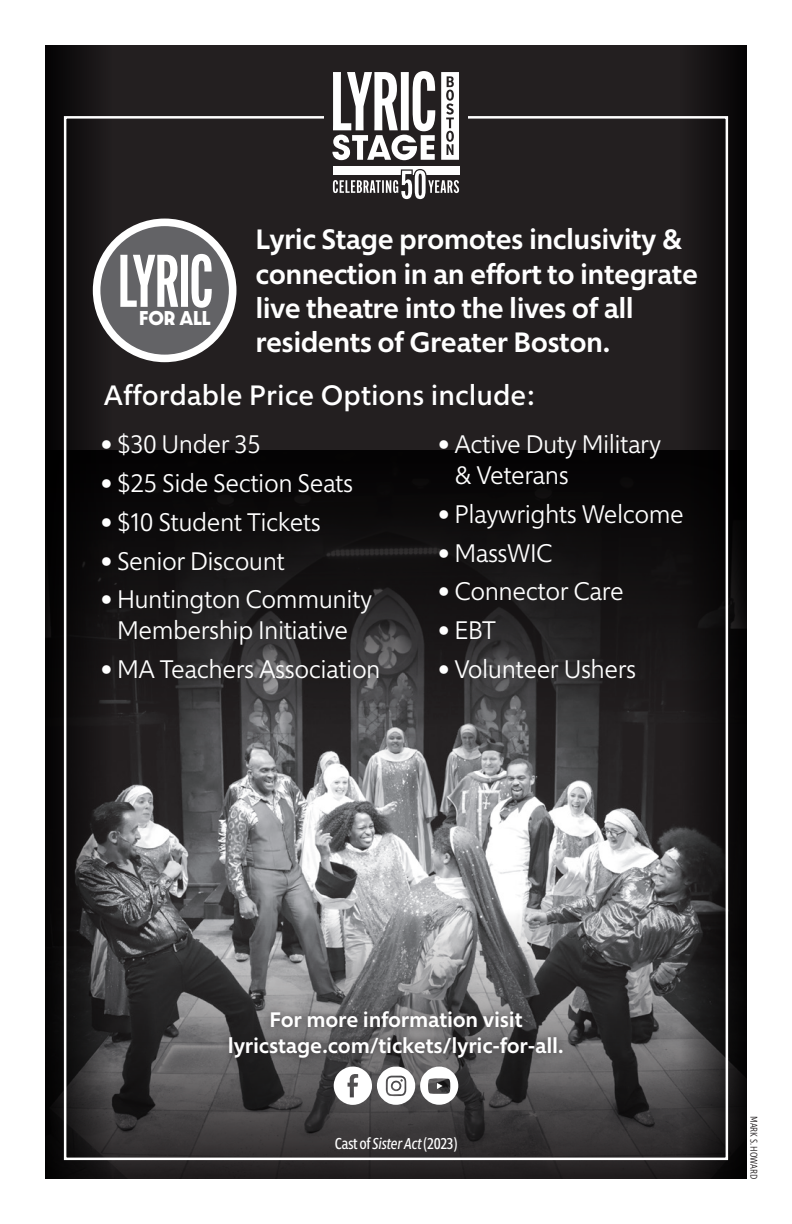
<style>
.page{position:relative;width:792px;height:1224px;background:#fff}
.page>*{position:absolute;margin:0;border:0;box-sizing:border-box;transform-origin:0 0}
.t1{font:600 28.6px/34.2px "Morandi";letter-spacing:-.02em;color:#fff}
.t2{font:500 28.6px "Morandi";color:#fff}
.t3{font:300 25.8px/30.8px "Morandi";letter-spacing:-.02em;color:#fff;text-align:center}
.t4{font:600 21.4px/25.6px "Morandi";letter-spacing:-.01em;color:#fff;text-align:center}
.t5{font:700 17px "Dazzle Unicase";color:#fff}
.t6{font:condensed 16px "Morandi";letter-spacing:-.025em;color:#fff}
.t7{font:300 condensed 10px "Morandi";color:#231f20}
.s1{font-style:italic}
</style>
<div class="page">
<div style="left:45px;top:45px;width:702px;height:1134px;background:#231f20"></div>
<img style="left:112px;top:724px;width:568px;height:186px">
<svg style="left:680px;top:45px;width:67px;height:865px;fill:#151314"></svg>
<svg style="left:112px;top:451px;width:635px;height:273px"></svg>
<svg style="left:45px;top:45px;width:67px;height:865px;fill:#110e0f"></svg>
<svg style="left:45px;top:910px;width:702px;height:269px"></svg>
<div style="left:221px;top:1003px;width:350px;height:62px;background:#231f20;opacity:.75"></div>
<div style="left:97px;top:222px;width:136px;height:136px;background:#636366;border-radius:50%"></div>
<div style="left:93px;top:219px;width:143px;height:143px;border:8px solid #fff;border-radius:50%"></div>
<svg style="left:120px;top:254px;width:92px;height:54px"></svg>
<svg style="left:334px;top:1067px;width:124px;height:38px;background:#b8b7b8"></svg>
<svg style="left:441px;top:72px;width:18px;height:88px;background:#d4d3d3"></svg>
<svg style="left:332px;top:71px;width:103px;height:89px"></svg>
<div style="left:333px;top:166px;width:126px;height:8px;background:#fff"></div>
<svg style="left:333px;top:169px;width:126px;height:31px"></svg>
<p class="t1" style="left:255px;top:220px;width:444px">Lyric Stage promotes inclusivity &amp; connection in an effort to integrate live theatre into the lives of all residents of Greater Boston.</p>
<p class="t2" style="left:104px;top:373px;width:433px">Affordable Price Options include:</p>
<p class="t5" style="left:139px;top:305px;width:73px">for All</p>
<p class="t3" style="left:101px;top:427px;width:162px">• $30 Under 35</p>
<p class="t3" style="left:101px;top:466px;width:254px">• $25 Side Section Seats</p>
<p class="t3" style="left:101px;top:505px;width:222px">• $10 Student Tickets</p>
<p class="t3" style="left:101px;top:543px;width:186px">• Senior Discount</p>
<p class="t3" style="left:101px;top:582px;width:273px">• Huntington Community<br>Membership Initiative</p>
<p class="t3" style="left:101px;top:652px;width:281px">• MA Teachers Association</p>
<p class="t3" style="left:454px;top:427px;width:208px;text-align:left;text-indent:-16px">• Active Duty Military &amp; Veterans</p>
<p class="t3" style="left:438px;top:497px;width:247px">• Playwrights Welcome</p>
<p class="t3" style="left:438px;top:535px;width:116px">• MassWIC</p>
<p class="t3" style="left:438px;top:574px;width:187px">• Connector Care</p>
<p class="t3" style="left:438px;top:613px;width:59px">• EBT</p>
<p class="t3" style="left:438px;top:652px;width:200px">• Volunteer Ushers</p>
<p class="t4" style="left:228px;top:1005px;width:338px">For more information visit lyricstage.com/tickets/lyric-for-all.</p>
<p class="t6" style="left:335px;top:1132px;width:124px">Cast of <span class="s1">Sister Act</span>(2023)</p>
<p class="t7" style="left:761px;top:1116px;width:65px;rotate:90deg">MARK S. HOWARD</p>
</div>
